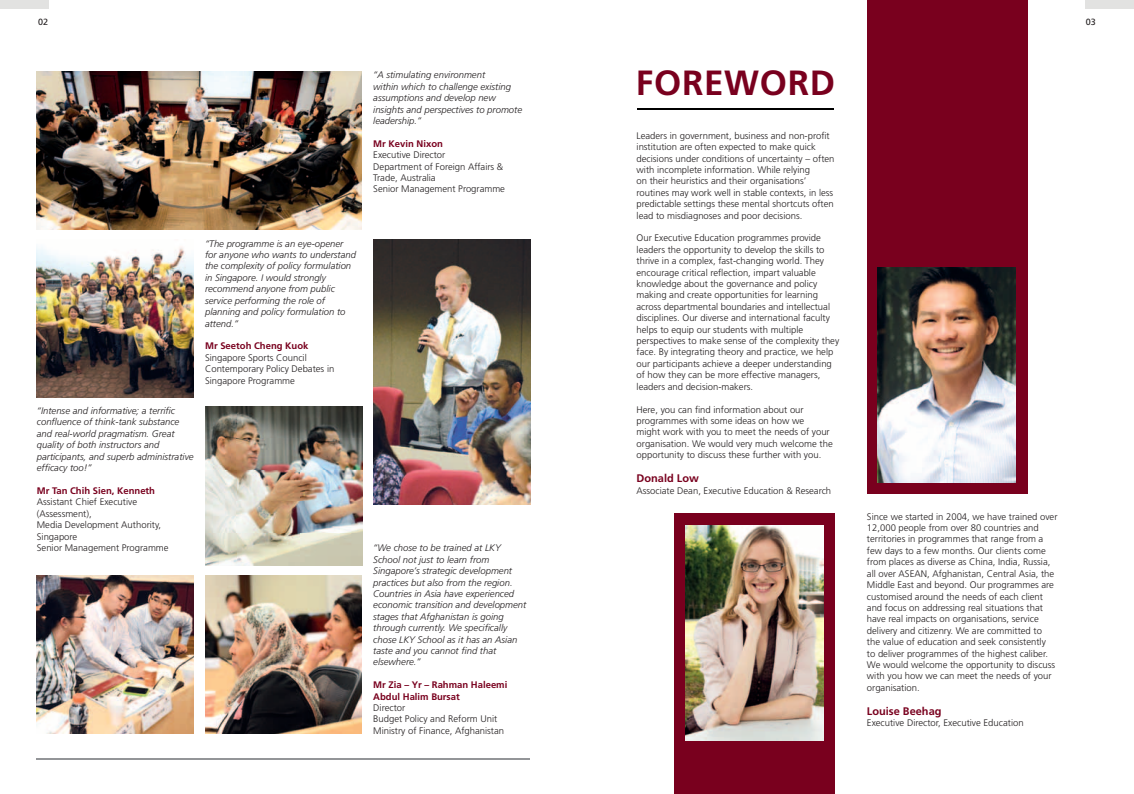
<style>
.page{position:relative;width:1134px;height:794px;background:#fff}
.page>*{position:absolute;margin:0;border:0;box-sizing:border-box;transform-origin:0 0}
.t1{font:700 35px "Frutiger LT Std";letter-spacing:.02em;color:#79001e}
.t2{font:700 11px "Frutiger LT Std";color:#79001e}
.t3{font:300 9.5px/11.4px "Frutiger LT Std";color:#231f20}
.t4{font:italic 300 9.5px/11.4px "Frutiger LT Std";color:#231f20}
.t5{font:700 9.5px/11.4px "Frutiger LT Std";color:#79001e}
.t6{font:9px "Frutiger LT Std";color:#231f20}
</style>
<div class="page">
<div style="left:0;top:0;width:48px;height:9px;background:#e2e2e1"></div>
<div style="left:1086px;top:0;width:48px;height:9px;background:#e2e2e1"></div>
<img style="left:205px;top:407px;width:157px;height:158px">
<img style="left:205px;top:575px;width:157px;height:158px">
<img style="left:373px;top:239px;width:157px;height:266px">
<img style="left:37px;top:575px;width:157px;height:158px">
<img style="left:37px;top:246px;width:157px;height:151px">
<img style="left:37px;top:71px;width:325px;height:158px">
<hr style="left:637px;top:109px;width:197px;height:1px;background:#000">
<div style="left:674px;top:513px;width:160px;height:281px;background:#79001e"></div>
<div style="left:867px;top:0;width:160px;height:494px;background:#79001e"></div>
<img style="left:877px;top:267px;width:139px;height:215px">
<img style="left:685px;top:525px;width:139px;height:216px">
<hr style="left:37px;top:758px;width:493px;height:1px;background:#939598">
<p class="t6" style="left:38px;top:17px;width:12px">02</p>
<p class="t6" style="left:1086px;top:17px;width:12px">03</p>
<p class="t4" style="left:373px;top:69px;width:150px">“A stimulating environment<br>within which to challenge existing assumptions and develop new insights and perspectives to promote leadership.”</p>
<p class="t5" style="left:373px;top:138px;width:71px">Mr Kevin nixon</p>
<p class="t3" style="left:373px;top:149px;width:133px">Executive Director<br>Department of Foreign Affairs &amp;<br>Trade, Australia<br>Senior Management Programme</p>
<p class="t4" style="left:37px;top:405px;width:158px">“Intense and informative; a terrific confluence of think-tank substance and real-world pragmatism. Great quality of both instructors and participants, and superb administrative efficacy too!”</p>
<p class="t5" style="left:37px;top:485px;width:120px">Mr Tan Chih Sien, Kenneth</p>
<p class="t3" style="left:37px;top:496px;width:133px">Assistant Chief Executive (Assessment),<br>Media Development Authority,<br>Singapore<br>Senior Management Programme</p>
<p class="t4" style="left:205px;top:238px;width:152px">“The programme is an eye-opener for anyone who wants to understand the complexity of policy formulation in Singapore. I would strongly recommend anyone from public service performing the role of planning and policy formulation to attend.”</p>
<p class="t5" style="left:205px;top:340px;width:105px">Mr Seetoh Cheng Kuok</p>
<p class="t3" style="left:205px;top:352px;width:131px">Singapore Sports Council<br>Contemporary Policy Debates in<br>Singapore Programme</p>
<p class="t4" style="left:373px;top:542px;width:155px">“We chose to be trained at LKY<br>School not just to learn from<br>Singapore’s strategic development practices but also from the region.<br>Countries in Asia have experienced economic transition and development stages that Afghanistan is going through currently. We specifically chose LKY School as it has an Asian taste and you cannot find that elsewhere.”</p>
<p class="t5" style="left:373px;top:679px;width:136px">Mr Zia – Yr – rahman haleemi abdul halim bursat</p>
<p class="t3" style="left:373px;top:702px;width:132px">Director<br>Budget Policy and Reform Unit<br>Ministry of Finance, Afghanistan</p>
<h1 class="t1" style="left:636px;top:63px;width:201px">forEworD</h1>
<p class="t3" style="left:636px;top:130px;width:199px">Leaders in government, business and non-profit institution are often expected to make quick decisions under conditions of uncertainty – often with incomplete information. While relying<br>on their heuristics and their organisations’ routines may work well in stable contexts, in less predictable settings these mental shortcuts often lead to misdiagnoses and poor decisions.</p>
<p class="t3" style="left:636px;top:233px;width:204px">Our Executive Education programmes provide leaders the opportunity to develop the skills to thrive in a complex, fast-changing world. They encourage critical reflection, impart valuable knowledge about the governance and policy making and create opportunities for learning across departmental boundaries and intellectual disciplines. Our diverse and international faculty helps to equip our students with multiple perspectives to make sense of the complexity they face. By integrating theory and practice, we help our participants achieve a deeper understanding of how they can be more effective managers, leaders and decision-makers.</p>
<p class="t3" style="left:636px;top:404px;width:198px">Here, you can find information about our programmes with some ideas on how we<br>might work with you to meet the needs of your organisation. We would very much welcome the opportunity to discuss these further with you.</p>
<p class="t2" style="left:636px;top:472px;width:64px">Donald Low</p>
<p class="t3" style="left:636px;top:485px;width:196px">Associate Dean, Executive Education &amp; Research</p>
<p class="t3" style="left:867px;top:511px;width:192px">Since we started in 2004, we have trained over 12,000 people from over 80 countries and territories in programmes that range from a few days to a few months. Our clients come from places as diverse as China, India, Russia, all over ASEAN, Afghanistan, Central Asia, the Middle East and beyond. Our programmes are customised around the needs of each client and focus on addressing real situations that have real impacts on organisations, service delivery and citizenry. We are committed to the value of education and seek consistently<br>to deliver programmes of the highest caliber.<br>We would welcome the opportunity to discuss with you how we can meet the needs of your organisation.</p>
<p class="t2" style="left:867px;top:704px;width:76px">Louise beehag</p>
<p class="t3" style="left:867px;top:717px;width:158px">Executive Director, Executive Education</p>
</div>
